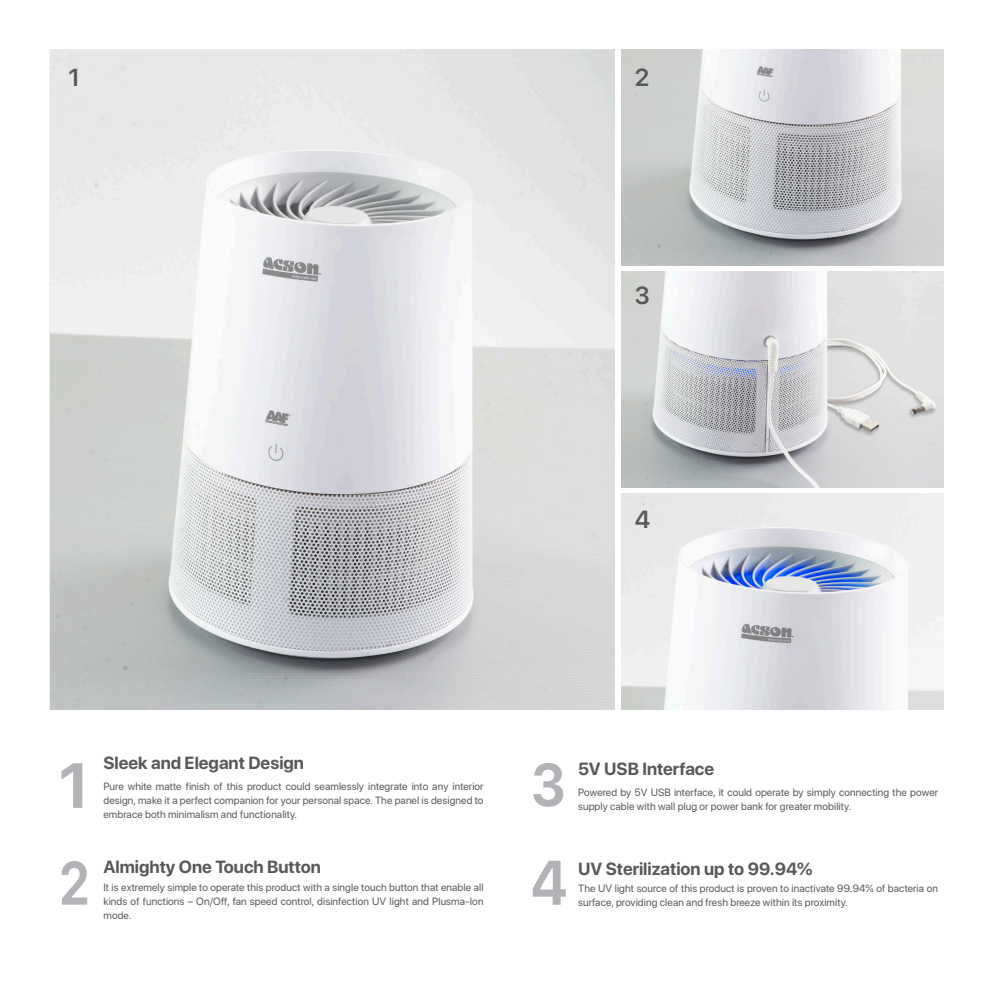
<style>
.page{position:relative;width:993px;height:993px;background:#fff}
.page>*{position:absolute;margin:0;border:0;box-sizing:border-box;transform-origin:0 0}
.t1{font:600 24.5px "SF Pro Display";color:#57585a}
.t2{font:700 17.5px "SF Pro Display";color:#57585a}
.t3{font:10.5px/14px "SF Pro Display";letter-spacing:.01em;color:#57585a;text-align:justify}
</style>
<div class="page">
<img style="left:51px;top:50px;width:563px;height:659px">
<img style="left:621px;top:50px;width:322px;height:215px">
<img style="left:621px;top:271px;width:322px;height:216px">
<img style="left:621px;top:493px;width:322px;height:216px">
<svg style="left:61px;top:763px;width:21px;height:44px"></svg>
<svg style="left:533px;top:763px;width:30px;height:43px"></svg>
<svg style="left:532px;top:860px;width:33px;height:44px"></svg>
<svg style="left:61px;top:861px;width:26px;height:43px"></svg>
<p class="t1" style="left:68px;top:64px;width:13px">1</p>
<p class="t1" style="left:634px;top:64px;width:16px">2</p>
<p class="t1" style="left:634px;top:281px;width:17px">3</p>
<p class="t2" style="left:103px;top:752px;width:202px">Sleek and Elegant Design</p>
<p class="t3" style="left:103px;top:779px;width:381px">Pure white matte finish of this product could seamlessly integrate into any interior design, make it a perfect companion for your personal space. The panel is designed to embrace both minimalism and functionality.</p>
<p class="t2" style="left:103px;top:856px;width:219px">Almighty One Touch Button</p>
<p class="t3" style="left:103px;top:879px;width:381px">It is extremely simple to operate this product with a single touch button that enable all kinds of functions – On/Off, fan speed control, disinfection UV light and Plusma-Ion mode.</p>
<p class="t1" style="left:634px;top:505px;width:17px">4</p>
<p class="t2" style="left:578px;top:758px;width:137px">5V USB Interface</p>
<p class="t3" style="left:578px;top:784px;width:361px">Powered by 5V USB interface, it could operate by simply connecting the power supply cable with wall plug or power bank for greater mobility.</p>
<p class="t2" style="left:578px;top:858px;width:236px">UV Sterilization up to 99.94%</p>
<p class="t3" style="left:578px;top:881px;width:361px">The UV light source of this product is proven to inactivate 99.94% of bacteria on surface, providing clean and fresh breeze within its proximity.</p>
</div>
